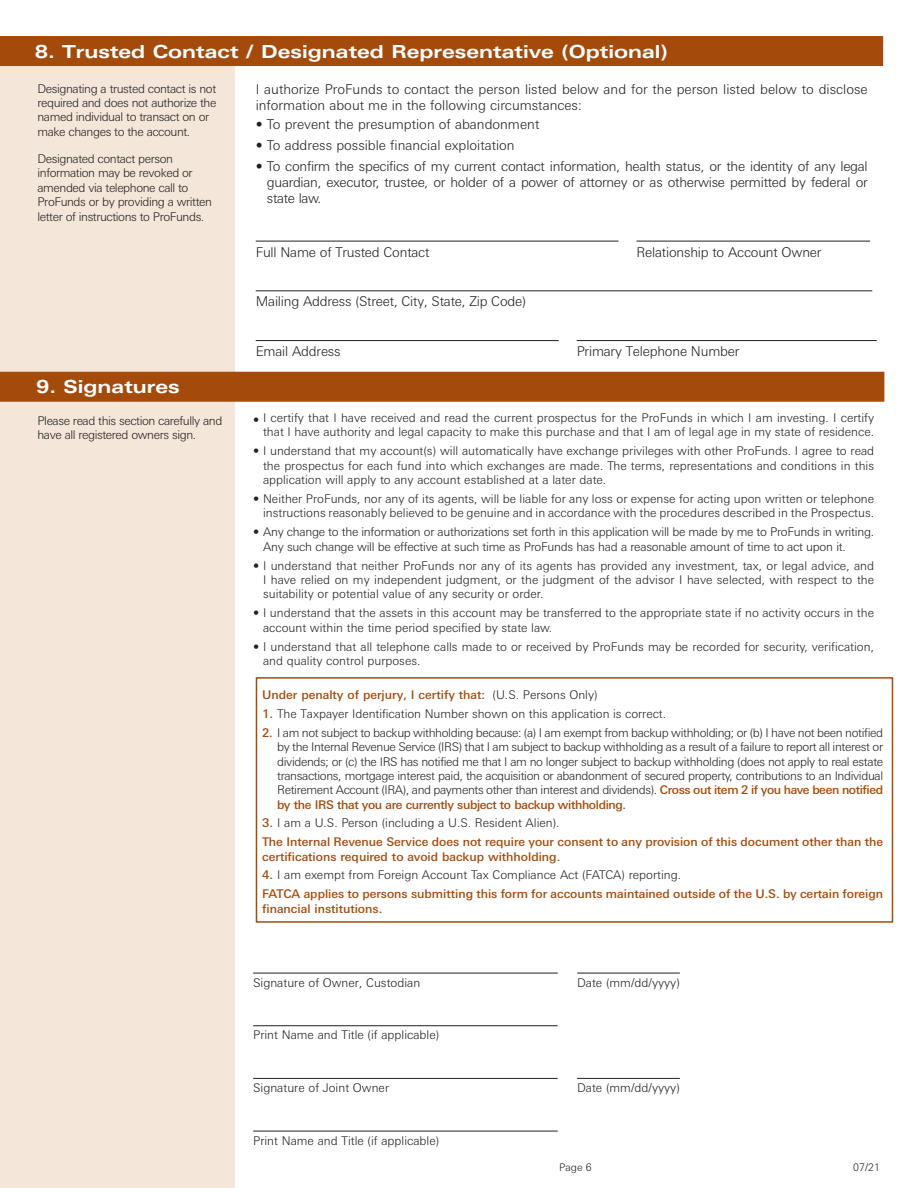
<style>
.page{position:relative;width:918px;height:1188px;background:#fff}
.page>*{position:absolute;margin:0;border:0;box-sizing:border-box;transform-origin:0 0}
.Head_-_black_bar{font:700 18px "LT Univers Extd";color:#fff}
.Body_Text{font:300 13.5px/16.2px "LT Univers Basic";color:#231f20}
.Instructions_-_side{font:300 12px/14.4px "LT Univers Basic";color:#231f20;text-align:justify}
.Instructions_-_side-2{font:300 12px/14.4px "LT Univers Basic";letter-spacing:-.035em;color:#231f20}
.t1{font:500 12px/14.4px "LT Univers Basic";color:#a44b0c}
.Instructions_-_side-3{font:300 12px/14.4px "LT Univers Basic";letter-spacing:-.02em;color:#231f20}
.Line_-_3_tab_entry{font:300 12px "LT Univers Basic";color:#231f20}
.t2{font:300 10.5px "LT Univers Basic";color:#231f20}
.s1{font-weight:300;color:#231f20}
.s2{font-weight:500;color:#a44b0c}
</style>
<div class="page">
<div style="left:0;top:43px;width:234px;height:1145px;background:#f4e6d9"></div>
<hr style="left:253px;top:973px;width:305px;height:1px;background:#231f20">
<hr style="left:577px;top:973px;width:103px;height:1px;background:#231f20">
<hr style="left:253px;top:1025px;width:305px;height:1px;background:#231f20">
<hr style="left:253px;top:1078px;width:305px;height:1px;background:#231f20">
<hr style="left:577px;top:1078px;width:103px;height:1px;background:#231f20">
<hr style="left:253px;top:1131px;width:305px;height:1px;background:#231f20">
<div style="left:256px;top:677px;width:637px;height:246px;border:2px solid #a44b0c"></div>
<div style="left:0;top:36px;width:883px;height:30px;background:#a44b0c"></div>
<div style="left:0;top:372px;width:884px;height:30px;background:#a44b0c"></div>
<hr style="left:256px;top:241px;width:363px;height:1px;background:#231f20">
<hr style="left:637px;top:241px;width:233px;height:1px;background:#231f20">
<hr style="left:256px;top:340px;width:303px;height:1px;background:#231f20">
<hr style="left:577px;top:340px;width:300px;height:1px;background:#231f20">
<hr style="left:256px;top:290px;width:616px;height:1px;background:#231f20">
<p class="Head_-_black_bar" style="left:35px;top:40px;width:635px">8. Trusted Contact / Designated Representative (Optional)</p>
<p class="Instructions_-_side-2" style="left:38px;top:81px;width:181px">Designating a trusted contact is not required and does not authorize the named individual to transact on or make changes to the account.</p>
<p class="Instructions_-_side-2" style="left:38px;top:151px;width:176px">Designated contact person information may be revoked or amended via telephone call to<br>ProFunds or by providing a written letter of instructions to ProFunds.</p>
<p class="Head_-_black_bar" style="left:36px;top:376px;width:145px">9. Signatures</p>
<p class="Instructions_-_side-2" style="left:38px;top:413px;width:186px">Please read this section carefully and have all registered owners sign.</p>
<p class="Body_Text" style="left:256px;top:81px;width:614px">I authorize ProFunds to contact the person listed below and for the person listed below to disclose information about me in the following circumstances:</p>
<p class="Body_Text" style="left:256px;top:116px;width:285px">• To prevent the presumption of abandonment</p>
<p class="Body_Text" style="left:256px;top:137px;width:260px">• To address possible financial exploitation</p>
<p class="Body_Text" style="left:267px;top:158px;width:602px;text-align:justify;text-indent:-11px">• To confirm the specifics of my current contact information, health status, or the identity of any legal guardian, executor, trustee, or holder of a power of attorney or as otherwise permitted by federal or state law.</p>
<p class="Body_Text" style="left:256px;top:244px;width:175px">Full Name of Trusted Contact</p>
<p class="Body_Text" style="left:637px;top:244px;width:187px">Relationship to Account Owner</p>
<p class="Body_Text" style="left:256px;top:293px;width:272px">Mailing Address (Street, City, State, Zip Code)</p>
<p class="Body_Text" style="left:256px;top:343px;width:86px">Email Address</p>
<p class="Body_Text" style="left:577px;top:343px;width:164px">Primary Telephone Number</p>
<p class="Instructions_-_side" style="left:253px;top:410px;width:623px;text-align:right">• I certify that I have received and read the current prospectus for the ProFunds in which I am investing. I certify that I have authority and legal capacity to make this purchase and that I am of legal age in my state of residence.</p>
<p class="Instructions_-_side" style="left:263px;top:444px;width:613px;text-indent:-10px">• I understand that my account(s) will automatically have exchange privileges with other ProFunds. I agree to read the prospectus for each fund into which exchanges are made. The terms, representations and conditions in this application will apply to any account established at a later date.</p>
<p class="Instructions_-_side" style="left:253px;top:491px;width:623px;text-align:right">• Neither ProFunds, nor any of its agents, will be liable for any loss or expense for acting upon written or telephone instructions reasonably believed to be genuine and in accordance with the procedures described in the Prospectus.</p>
<p class="Instructions_-_side-3" style="left:263px;top:525px;width:613px;text-indent:-10px">• Any change to the information or authorizations set forth in this application will be made by me to ProFunds in writing.<br>Any such change will be effective at such time as ProFunds has had a reasonable amount of time to act upon it.</p>
<p class="Instructions_-_side" style="left:263px;top:558px;width:613px;text-indent:-10px">• I understand that neither ProFunds nor any of its agents has provided any investment, tax, or legal advice, and I have relied on my independent judgment, or the judgment of the advisor I have selected, with respect to the suitability or potential value of any security or order.</p>
<p class="Instructions_-_side" style="left:263px;top:606px;width:613px;text-indent:-10px">• I understand that the assets in this account may be transferred to the appropriate state if no activity occurs in the account within the time period specified by state law.</p>
<p class="Instructions_-_side" style="left:263px;top:639px;width:613px;text-indent:-10px">• I understand that all telephone calls made to or received by ProFunds may be recorded for security, verification, and quality control purposes.</p>
<p class="t1" style="left:262px;top:687px;width:337px">Under penalty of perjury, I certify that: <span class="s1">(U.S. Persons Only)</span></p>
<p class="Instructions_-_side" style="left:262px;top:706px;width:405px"><span class="s2">1.</span> The Taxpayer Identification Number shown on this application is correct.</p>
<p class="Instructions_-_side" style="left:277px;top:725px;width:608px;text-indent:-15px"><span class="s2">2.</span> I am not subject to backup withholding because: (a) I am exempt from backup withholding; or (b) I have not been notified by the Internal Revenue Service (IRS) that I am subject to backup withholding as a result of a failure to report all interest or dividends; or (c) the IRS has notified me that I am no longer subject to backup withholding (does not apply to real estate transactions, mortgage interest paid, the acquisition or abandonment of secured property, contributions to an Individual Retirement Account (IRA), and payments other than interest and dividends). <span class="s2">Cross out item 2 if you have been notified by the IRS that you are currently subject to backup withholding.</span></p>
<p class="Instructions_-_side" style="left:262px;top:816px;width:299px"><span class="s2">3.</span> I am a U.S. Person (including a U.S. Resident Alien).</p>
<p class="t1" style="left:262px;top:835px;width:623px">The Internal Revenue Service does not require your consent to any provision of this document other than the certifications required to avoid backup withholding.</p>
<p class="Instructions_-_side" style="left:262px;top:868px;width:420px"><span class="s2">4.</span> I am exempt from Foreign Account Tax Compliance Act (FATCA) reporting.</p>
<p class="t1" style="left:262px;top:887px;width:622px">FATCA applies to persons submitting this form for accounts maintained outside of the U.S. by certain foreign financial institutions.</p>
<p class="Line_-_3_tab_entry" style="left:253px;top:975px;width:169px">Signature of Owner, Custodian</p>
<p class="Line_-_3_tab_entry" style="left:577px;top:975px;width:104px">Date (mm/dd/yyyy)</p>
<p class="Line_-_3_tab_entry" style="left:253px;top:1028px;width:188px">Print Name and Title (if applicable)</p>
<p class="Line_-_3_tab_entry" style="left:253px;top:1081px;width:137px">Signature of Joint Owner</p>
<p class="Line_-_3_tab_entry" style="left:577px;top:1081px;width:104px">Date (mm/dd/yyyy)</p>
<p class="Line_-_3_tab_entry" style="left:253px;top:1133px;width:188px">Print Name and Title (if applicable)</p>
<p class="t2" style="left:559px;top:1161px;width:34px">Page 6</p>
<p class="t2" style="left:853px;top:1161px;width:28px">07/21</p>
</div>
